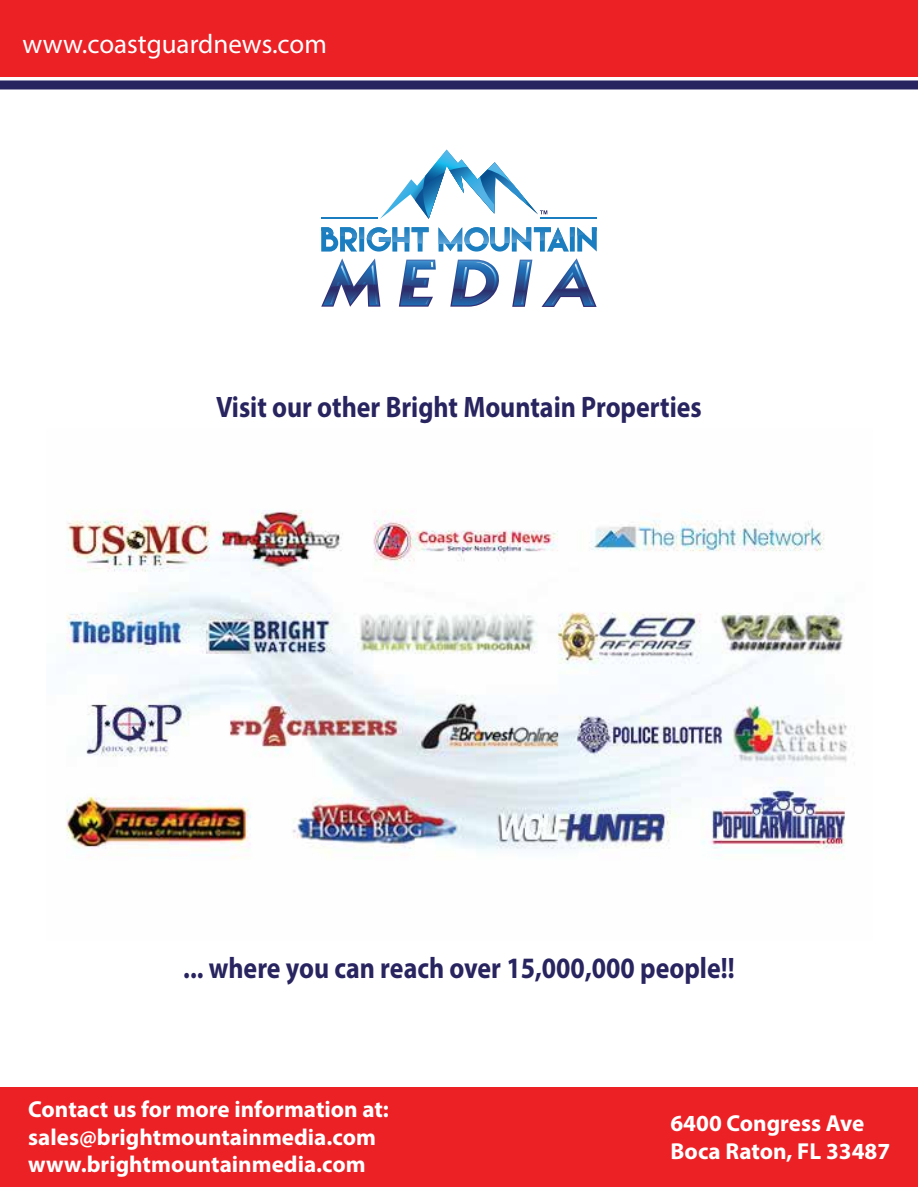
<style>
.page{position:relative;width:918px;height:1188px;background:#fff}
.page>*{position:absolute;margin:0;border:0;box-sizing:border-box;transform-origin:0 0}
.t1{font:700 29.7px "Myriad Pro";color:#28245f;scale:.87 1}
.t2{font:27px "Myriad Pro";color:#fff}
.t3{font:700 23.1px/27.8px "Myriad Pro";color:#fff}
</style>
<div class="page">
<div style="left:0;top:0;width:918px;height:77px;background:#eb2126"></div>
<div style="left:0;top:80px;width:918px;height:9px;background:#28245f"></div>
<div style="left:0;top:1087px;width:918px;height:99px;background:#eb2126"></div>
<img style="left:66px;top:510px;width:781px;height:349px">
<svg style="left:321px;top:258px;width:276px;height:49px"></svg>
<svg style="left:380px;top:150px;width:167px;height:69px"></svg>
<svg style="left:321px;top:227px;width:276px;height:25px"></svg>
<hr style="left:321px;top:218px;width:57px;height:1px;background:#1a7dbf">
<hr style="left:540px;top:218px;width:57px;height:1px;background:#1a7dbf">
<p class="t2" style="left:23px;top:27px;width:306px">www.coastguardnews.com</p>
<p class="t1" style="left:216px;top:388px;width:560px">Visit our other Bright Mountain Properties</p>
<p class="t1" style="left:183px;top:949px;width:635px">... where you can reach over 15,000,000 people!!</p>
<p class="t3" style="left:28px;top:1094px;width:362px">Contact us for more information at: sales@brightmountainmedia.com www.brightmountainmedia.com</p>
<p class="t3" style="left:670px;top:1109px;width:221px">6400 Congress Ave<br>Boca Raton, FL 33487</p>
</div>
